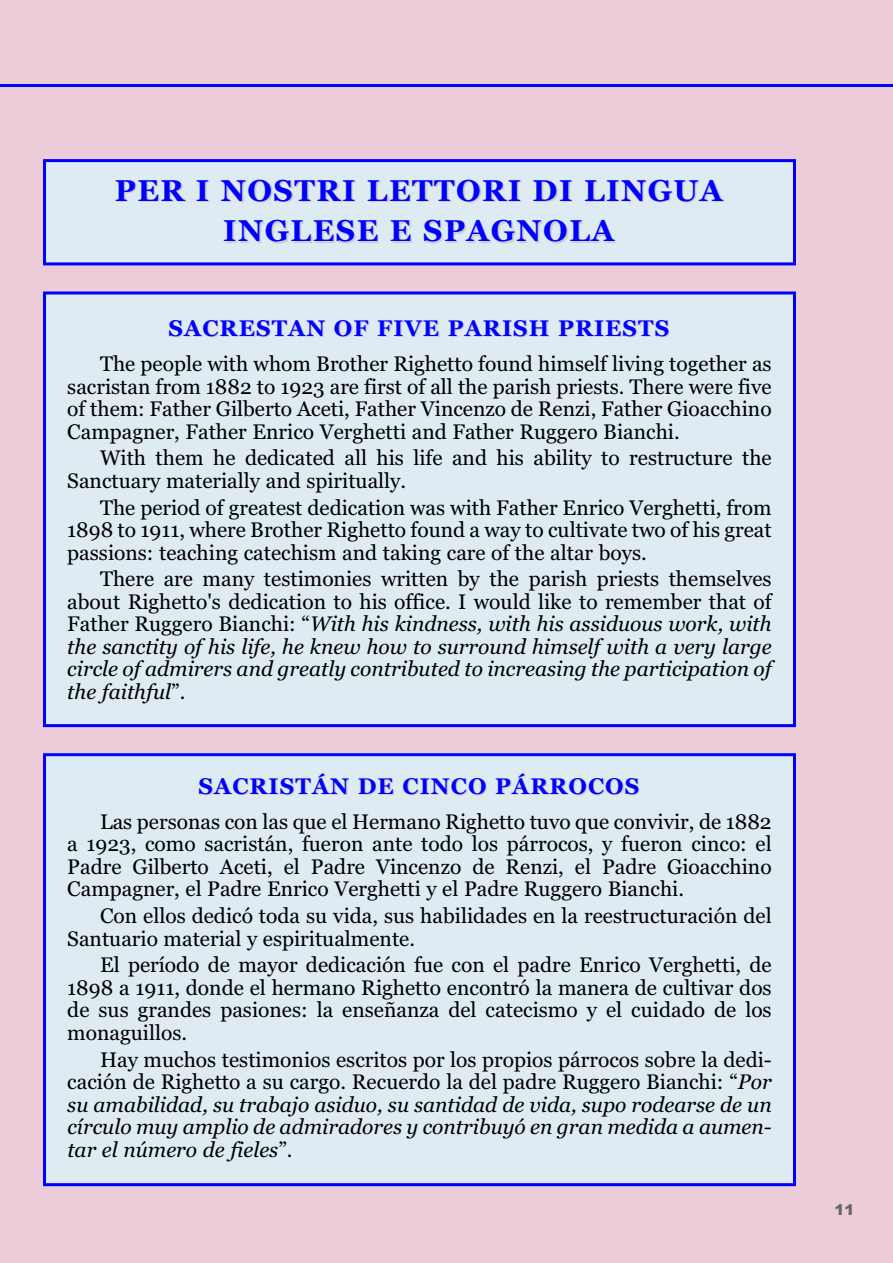
<style>
.page{position:relative;width:893px;height:1263px;background:#ecccd8}
.page>*{position:absolute;margin:0;border:0;box-sizing:border-box;transform-origin:0 0}
.t1{font:700 30px/40.2px "Georgia";letter-spacing:.05em;color:#00f;text-align:center}
.t2{font:700 22.5px "Georgia";letter-spacing:.05em;color:#00f}
.t3{font:21px/22.5px "Georgia";color:#000;text-align:justify}
.t4{font:italic 21px/22.5px "Georgia";color:#000;text-align:justify}
.t5{font:900 15px "Arial";color:#666}
.s1{font-style:normal}
</style>
<div class="page">
<hr style="left:0;top:84px;width:893px;height:3px;background:#00f">
<div style="left:46px;top:294px;width:747px;height:430px;background:#deebf3"></div>
<div style="left:43px;top:291px;width:753px;height:436px;border:3px solid #00f"></div>
<div style="left:46px;top:162px;width:747px;height:100px;background:#deebf3"></div>
<div style="left:43px;top:159px;width:753px;height:106px;border:3px solid #00f"></div>
<div style="left:46px;top:756px;width:747px;height:427px;background:#deebf3"></div>
<div style="left:43px;top:753px;width:753px;height:433px;border:3px solid #00f"></div>
<h1 class="t1" style="left:115px;top:171px;width:609px">PER I NOSTRI LETTORI DI LINGUA<br>INGLESE E SPAGNOLA</h1>
<p class="t2" style="left:168px;top:315px;width:502px">SACRESTAN OF FIVE PARISH PRIESTS</p>
<p class="t3" style="left:67px;top:353px;width:706px;text-indent:33px">The people with whom Brother Righetto found himself living together as sacristan from 1882 to 1923 are first of all the parish priests. There were five of them: Father Gilberto Aceti, Father Vincenzo de Renzi, Father Gioacchino Campagner, Father Enrico Verghetti and Father Ruggero Bianchi.</p>
<p class="t3" style="left:67px;top:447px;width:706px;text-indent:33px">With them he dedicated all his life and his ability to restructure the<br>Sanctuary materially and spiritually.</p>
<p class="t3" style="left:67px;top:496px;width:706px;text-indent:33px">The period of greatest dedication was with Father Enrico Verghetti, from 1898 to 1911, where Brother Righetto found a way to cultivate two of his great passions: teaching catechism and taking care of the altar boys.</p>
<p class="t4" style="left:67px;top:568px;width:706px;text-indent:33px"><span class="s1">There are many testimonies written by the parish priests themselves about Righetto's dedication to his office. I would like to remember that of Father Ruggero Bianchi: “</span>With his kindness, with his assiduous work, with the sanctity of his life, he knew how to surround himself with a very large circle of admirers and greatly contributed to increasing the participation of the faithful<span class="s1">”.</span></p>
<p class="t2" style="left:198px;top:773px;width:442px">SACRISTÁN DE CINCO PÁRROCOS</p>
<p class="t3" style="left:67px;top:810px;width:706px;text-indent:33px">Las personas con las que el Hermano Righetto tuvo que convivir, de 1882 a 1923, como sacristán, fueron ante todo los párrocos, y fueron cinco: el Padre Gilberto Aceti, el Padre Vincenzo de Renzi, el Padre Gioacchino Campagner, el Padre Enrico Verghetti y el Padre Ruggero Bianchi.</p>
<p class="t3" style="left:67px;top:904px;width:706px;text-indent:33px">Con ellos dedicó toda su vida, sus habilidades en la reestructuración del<br>Santuario material y espiritualmente.</p>
<p class="t3" style="left:67px;top:954px;width:706px;text-indent:33px">El período de mayor dedicación fue con el padre Enrico Verghetti, de 1898 a 1911, donde el hermano Righetto encontró la manera de cultivar dos de sus grandes pasiones: la enseñanza del catecismo y el cuidado de los monaguillos.</p>
<p class="t4" style="left:67px;top:1048px;width:706px;text-indent:33px"><span class="s1">Hay muchos testimonios escritos por los propios párrocos sobre la dedi&shy;cación de Righetto a su cargo. Recuerdo la del padre Ruggero Bianchi: “</span>Por su amabilidad, su trabajo asiduo, su santidad de vida, supo rodearse de un círculo muy amplio de admiradores y contribuyó en gran medida a aumen&shy;tar el número de fieles<span class="s1">”.</span></p>
<p class="t5" style="left:834px;top:1201px;width:22px">11</p>
</div>
